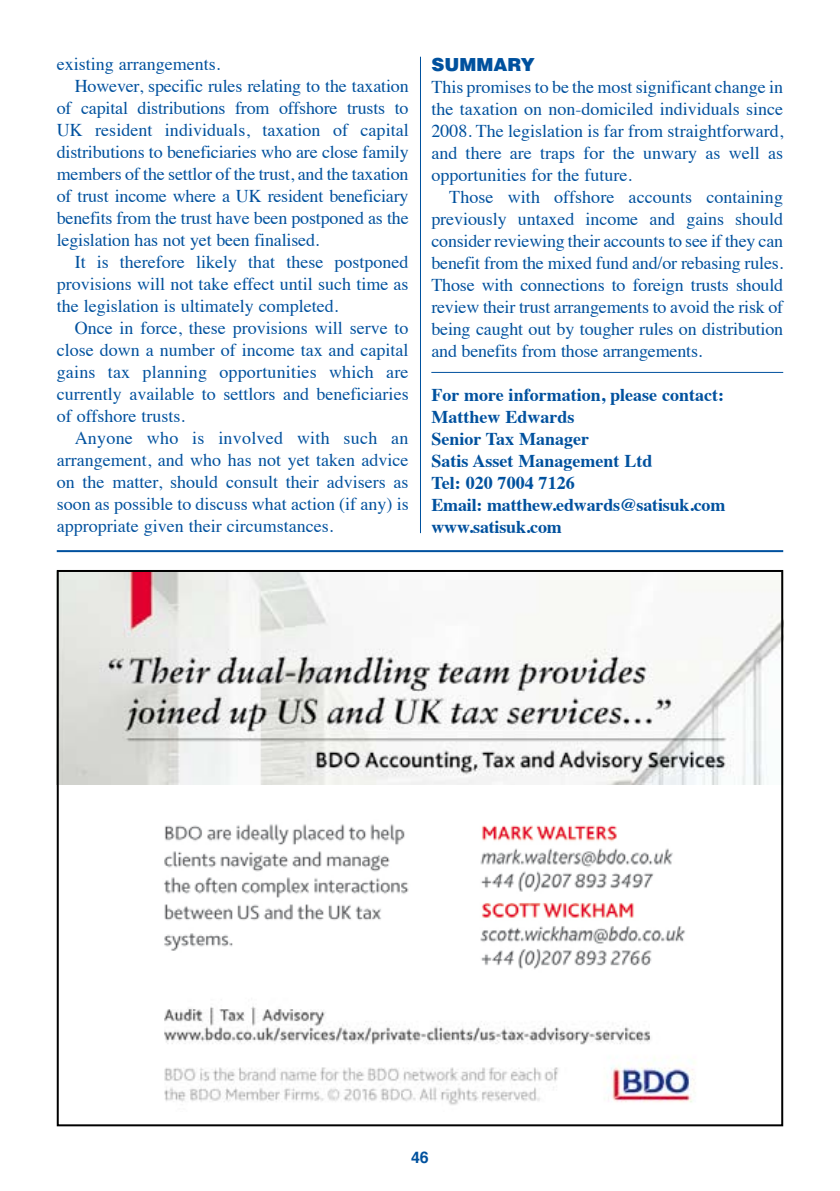
<style>
.page{position:relative;width:840px;height:1191px;background:#fff}
.page>*{position:absolute;margin:0;border:0;box-sizing:border-box;transform-origin:0 0}
.t1{font:18px/22px "Times";color:#00519e;text-align:justify}
.t2{font:700 18px/22px "Times";color:#00519e}
.t3{font:900 18px "Helvetica";color:#00519e}
.t4{font:700 16px "Helvetica";color:#00519e}
</style>
<div class="page">
<hr style="left:431px;top:372px;width:351px;height:1px;background:#00519e">
<hr style="left:420px;top:57px;width:1px;height:476px;background:#00519e">
<hr style="left:57px;top:550px;width:725px;height:2px;background:#00519e">
<img style="left:60px;top:573px;width:719px;height:211px">
<img style="left:164px;top:1006px;width:531px;height:99px">
<img style="left:164px;top:824px;width:521px;height:146px">
<p class="t1" style="left:57px;top:52px;width:165px">existing arrangements.</p>
<p class="t1" style="left:75px;top:74px;width:335px">However, specific rules relating to the taxation</p>
<p class="t1" style="left:57px;top:96px;width:353px">of capital distributions from offshore trusts to</p>
<p class="t1" style="left:57px;top:118px;width:353px">UK resident individuals, taxation of capital</p>
<p class="t1" style="left:57px;top:140px;width:353px">distributions to beneficiaries who are close family</p>
<p class="t1" style="left:57px;top:161px;width:353px">members of the settlor of the trust, and the taxation</p>
<p class="t1" style="left:57px;top:183px;width:353px">of trust income where a UK resident beneficiary</p>
<p class="t1" style="left:57px;top:205px;width:353px">benefits from the trust have been postponed as the</p>
<p class="t1" style="left:57px;top:227px;width:264px">legislation has not yet been finalised.</p>
<p class="t1" style="left:75px;top:249px;width:335px">It is therefore likely that these postponed</p>
<p class="t1" style="left:57px;top:271px;width:353px">provisions will not take effect until such time as</p>
<p class="t1" style="left:57px;top:293px;width:283px">the legislation is ultimately completed.</p>
<p class="t1" style="left:75px;top:315px;width:335px">Once in force, these provisions will serve to</p>
<p class="t1" style="left:57px;top:337px;width:353px">close down a number of income tax and capital</p>
<p class="t1" style="left:57px;top:359px;width:353px">gains tax planning opportunities which are</p>
<p class="t1" style="left:57px;top:381px;width:353px">currently available to settlors and beneficiaries</p>
<p class="t1" style="left:57px;top:403px;width:130px">of offshore trusts.</p>
<p class="t1" style="left:75px;top:425px;width:335px">Anyone who is involved with such an</p>
<p class="t1" style="left:57px;top:447px;width:353px">arrangement, and who has not yet taken advice</p>
<p class="t1" style="left:57px;top:469px;width:353px">on the matter, should consult their advisers as</p>
<p class="t1" style="left:57px;top:491px;width:353px">soon as possible to discuss what action (if any) is</p>
<p class="t1" style="left:57px;top:513px;width:278px">appropriate given their circumstances.</p>
<p class="t3" style="left:431px;top:53px;width:105px">SUMMARY</p>
<p class="t1" style="left:431px;top:75px;width:353px">This promises to be the most significant change in the taxation on non-domiciled individuals since 2008. The legislation is far from straightforward, and there are traps for the unwary as well as opportunities for the future.</p>
<p class="t1" style="left:431px;top:185px;width:353px;text-indent:18px">Those with offshore accounts containing previously untaxed income and gains should consider reviewing their accounts to see if they can benefit from the mixed fund and/or rebasing rules.<br>Those with connections to foreign trusts should review their trust arrangements to avoid the risk of being caught out by tougher rules on distribution and benefits from those arrangements.</p>
<p class="t2" style="left:431px;top:382px;width:295px">For more information, please contact:<br>Matthew Edwards<br>Senior Tax Manager<br>Satis Asset Management Ltd<br>Tel: 020 7004 7126<br>Email: matthew.edwards@satisuk.com www.satisuk.com</p>
<p class="t4" style="left:411px;top:1144px;width:19px">46</p>
</div>
